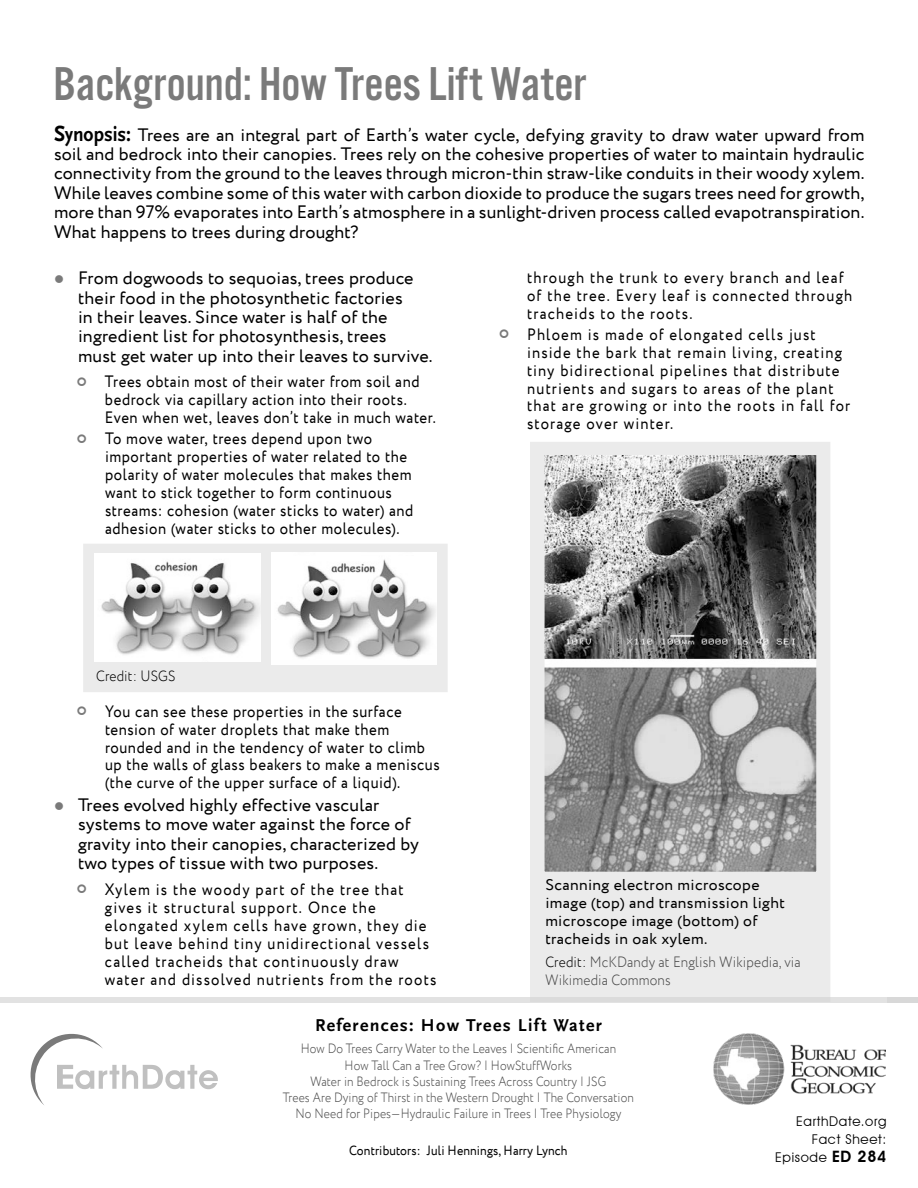
<style>
.page{position:relative;width:918px;height:1188px;background:#fff}
.page>*{position:absolute;margin:0;border:0;box-sizing:border-box;transform-origin:0 0}
.t1{font:49.35px "Alternate Got No 3 D";color:#7a7a7a}
.t2{font:18px/19.4px "Circe";letter-spacing:.01em;color:#000}
.t3{font:700 18px "Scala Sans Pro";letter-spacing:.075em;color:#000}
.t4{font:16.5px/18px "Circe";letter-spacing:.06em;color:#000;scale:.9 1}
.t5{font:16.5px/18px "Circe";letter-spacing:.04em;color:#000;scale:.9 1}
.t6{font:16.5px/18px "Circe";letter-spacing:.035em;color:#000;scale:.9 1}
.t7{font:16.5px/18px "Circe";letter-spacing:.08em;color:#000;scale:.9 1}
.t8{font:15.75px/18px "Circe";letter-spacing:.025em;color:#000}
.t9{font:300 15px/18px "Circe";letter-spacing:.01em;color:#474747;scale:.9 1}
.t10{font:300 15px "Circe";letter-spacing:.01em;color:#000;scale:.9 1}
.t11{font:300 13.5px/16.2px "Circe";letter-spacing:.01em;color:#4b4b4b;text-align:center;scale:.87 1}
.t12{font:13.5px "Circe";letter-spacing:.01em;color:#000;scale:.9 1}
.t13{font:13.5px/18px "Avant Garde IT Cby BT";letter-spacing:.05em;color:#000;text-align:right}
.s1{font-family:"Scala Sans Pro";font-weight:700;font-size:22.95px}
.s2{font-family:"Scala Sans Pro";font-weight:700;font-size:21.3px}
.s3{color:#7a7a7a}
.s4{color:#000}
.s5{font-weight:600;font-size:15.75px}
</style>
<div class="page">
<div style="left:526px;top:887px;width:308px;height:111px;background:#ebebeb"></div>
<svg style="left:530px;top:442px;width:300px;height:445px;background:#979797"></svg>
<img style="left:713px;top:1034px;width:173px;height:71px">
<svg style="left:30px;top:1033px;width:188px;height:72px"></svg>
<div style="left:0;top:998px;width:918px;height:5px;background:#e2e2e2"></div>
<div style="left:888px;top:998px;width:30px;height:5px;background:#d3d3d3"></div>
<div style="left:83px;top:544px;width:365px;height:148px;background:#ebebeb"></div>
<img style="left:94px;top:554px;width:166px;height:108px">
<img style="left:271px;top:552px;width:166px;height:112px">
<h1 class="t1" style="left:53px;top:58px;width:534px">Background: How Trees Lift Water</h1>
<p class="t2" style="left:54px;top:125px;width:812px;text-align:justify"><span class="s1">S</span><span class="s2">ynopsis:</span> Trees are an integral part of Earth’s water cycle, defying gravity to draw water upward from soil and bedrock into their canopies. Trees rely on the cohesive properties of water to maintain hydraulic connectivity from the ground to the leaves through micron-thin straw-like conduits in their woody xylem.<br>While leaves combine some of this water with carbon dioxide to produce the sugars trees need for growth, more than 97% evaporates into Earth’s atmosphere in a sunlight-driven process called evapotranspiration.<br>What happens to trees during drought?</p>
<p class="t2" style="left:78px;top:269px;width:356px;text-indent:-24px"><span class="s3">●</span> From dogwoods to sequoias, trees produce their food in the photosynthetic factories<br>in their leaves. Since water is half of the ingredient list for photosynthesis, trees<br>must get water up into their leaves to survive.</p>
<p class="t6" style="left:105px;top:373px;width:369px">Trees obtain most of their water from soil and bedrock via capillary action into their roots.<br>Even when wet, leaves don’t take in much water.</p>
<p class="t5" style="left:105px;top:430px;width:344px">To move water, trees depend upon two important properties of water related to the polarity of water molecules that makes them want to stick together to form continuous streams: cohesion (water sticks to water) and adhesion (water sticks to other molecules).</p>
<p class="t7" style="left:527px;top:269px;width:363px">through the trunk to every branch and leaf of the tree. Every leaf is connected through tracheids to the roots.</p>
<p class="t4" style="left:527px;top:326px;width:361px">Phloem is made of elongated cells just inside the bark that remain living, creating tiny bidirectional pipelines that distribute nutrients and sugars to areas of the plant that are growing or into the roots in fall for storage over winter.</p>
<p class="t10" style="left:96px;top:666px;width:90px">Credit: USGS</p>
<p class="t5" style="left:105px;top:703px;width:374px">You can see these properties in the surface tension of water droplets that make them rounded and in the tendency of water to climb up the walls of glass beakers to make a meniscus (the curve of the upper surface of a liquid).</p>
<p class="t2" style="left:78px;top:796px;width:342px;text-indent:-24px"><span class="s3">●</span> Trees evolved highly effective vascular systems to move water against the force of gravity into their canopies, characterized by two types of tissue with two purposes.</p>
<p class="t4" style="left:105px;top:881px;width:370px">Xylem is the woody part of the tree that gives it structural support. Once the elongated xylem cells have grown, they die but leave behind tiny unidirectional vessels called tracheids that continuously draw water and dissolved nutrients from the roots</p>
<p class="t8" style="left:545px;top:876px;width:241px">Scanning electron microscope image (top) and transmission light microscope image (bottom) of tracheids in oak xylem.</p>
<p class="t9" style="left:545px;top:953px;width:285px"><span class="s4">Credit:</span> McKDandy at English Wikipedia, via<br>Wikimedia Commons</p>
<p class="t3" style="left:315px;top:1014px;width:288px">References: How Trees Lift Water</p>
<p class="t11" style="left:283px;top:1041px;width:405px">How Do Trees Carry Water to the Leaves | Scientific American<br>How Tall Can a Tree Grow? | HowStuffWorks<br>Water in Bedrock is Sustaining Trees Across Country | JSG<br>Trees Are Dying of Thirst in the Western Drought | The Conversation No Need for Pipes—Hydraulic Failure in Trees | Tree Physiology</p>
<p class="t12" style="left:349px;top:1141px;width:244px">Contributors: Juli Hennings, Harry Lynch</p>
<p class="t13" style="left:775px;top:1113px;width:113px">EarthDate.org<br>Fact Sheet:<br>Episode <span class="s5">ED 284</span></p>
</div>
